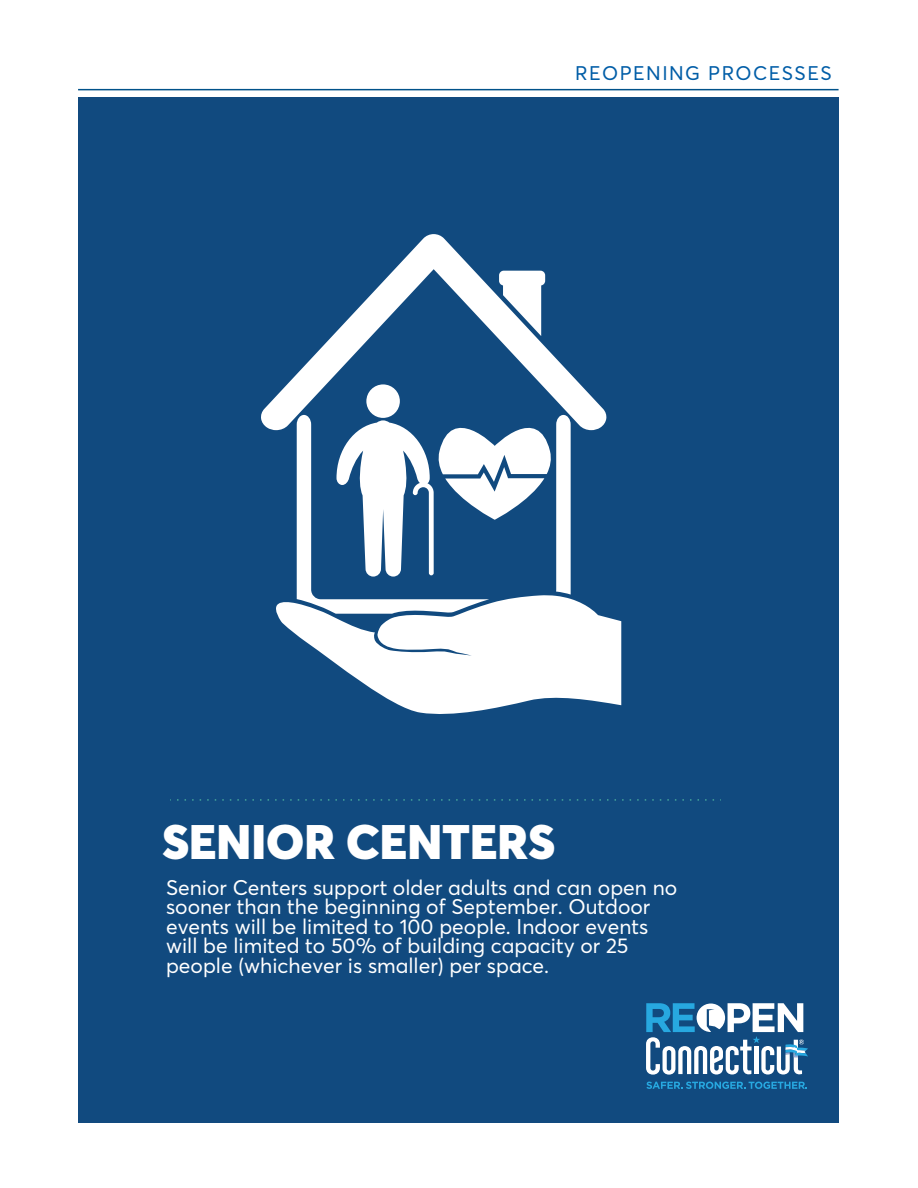
<style>
.page{position:relative;width:918px;height:1188px;background:#fff}
.page>*{position:absolute;margin:0;border:0;box-sizing:border-box;transform-origin:0 0}
.t1{font:900 47.85px "Averta PE";color:#fff}
.t2{font:21px/19.5px "Averta PE";color:#fff}
.t3{font:19.5px "Averta PE";letter-spacing:.075em;color:#015da7}
</style>
<div class="page">
<div style="left:78px;top:97px;width:761px;height:1026px;background:#114a7f"></div>
<svg style="left:177px;top:799px;width:544px;height:1px"></svg>
<hr style="left:78px;top:89px;width:761px;height:1px;background:#01528a">
<svg style="left:646px;top:1082px;width:161px;height:7px"></svg>
<svg style="left:646px;top:1003px;width:162px;height:72px"></svg>
<svg style="left:261px;top:234px;width:336px;height:195px"></svg>
<div style="left:366px;top:384px;width:34px;height:34px;background:#fff;border-radius:50%"></div>
<svg style="left:269px;top:402px;width:352px;height:312px"></svg>
<p class="t3" style="left:575px;top:60px;width:258px">REOPENING PROCESSES</p>
<h1 class="t1" style="left:162px;top:808px;width:394px">SENIOR CENTERS</h1>
<p class="t2" style="left:166px;top:877px;width:513px">Senior Centers support older adults and can open no sooner than the beginning of September. Outdoor events will be limited to 100 people. Indoor events will be limited to 50% of building capacity or 25 people (whichever is smaller) per space.</p>
</div>
